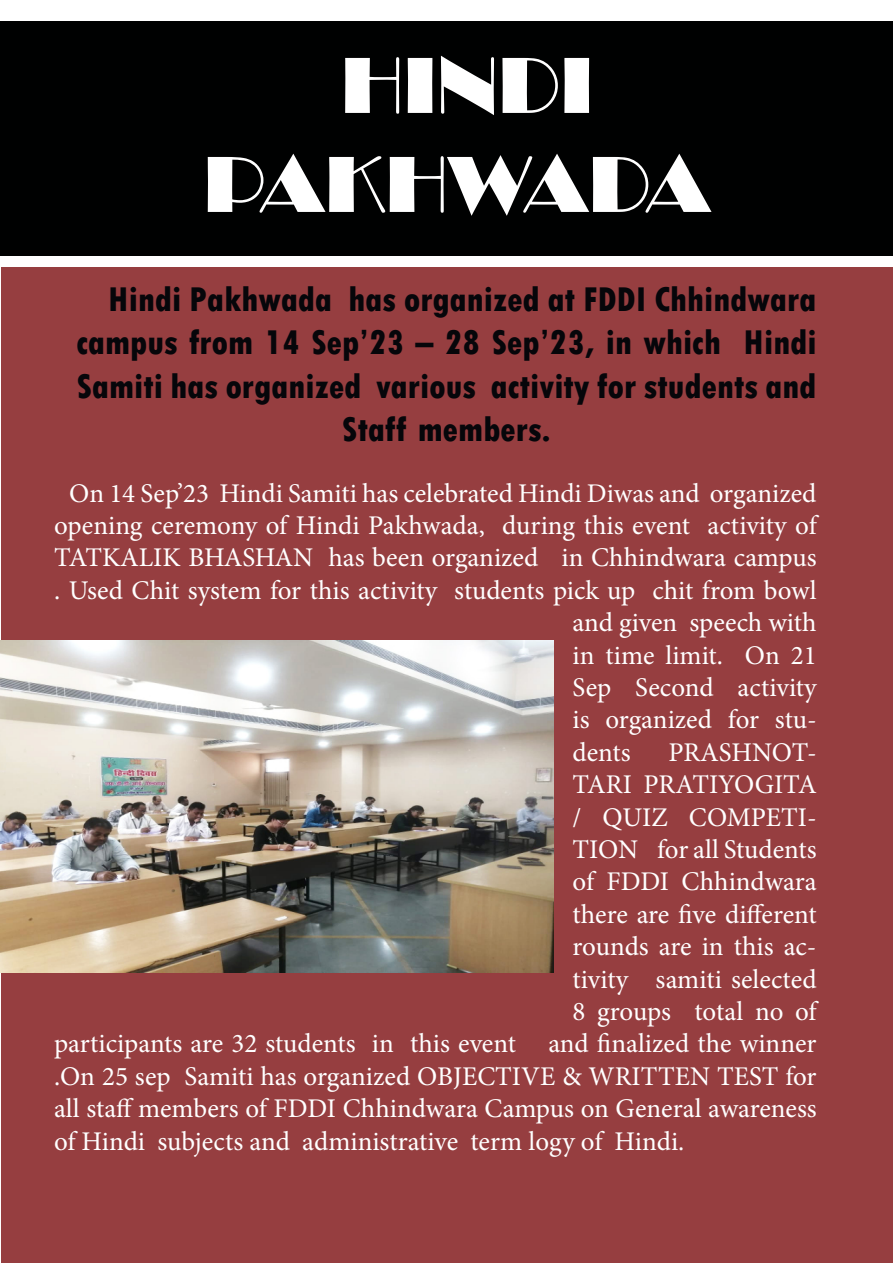
<style>
.page{position:relative;width:893px;height:1263px;background:#fff}
.page>*{position:absolute;margin:0;border:0;box-sizing:border-box;transform-origin:0 0}
.t1{font:82.5px/99px "Broadway";color:#fff;text-align:center}
.t2{font:800 condensed 36px "Tw Cen";color:#06060a}
.t3{font:27px "Minion Pro";color:#fff}
</style>
<div class="page">
<div style="left:1px;top:267px;width:891px;height:996px;background:#963e40"></div>
<div style="left:0;top:21px;width:893px;height:234px;background:#000101"></div>
<img style="left:0;top:640px;width:554px;height:333px">
<h1 class="t1" style="left:203px;top:36px;width:509px">HINDI<br>PAKHWADA</h1>
<h2 class="t2" style="left:108px;top:278px;width:710px">Hindi Pakhwada has organized at FDDI Chhindwara</h2>
<h2 class="t2" style="left:76px;top:321px;width:742px">campus from 14 Sep’23 – 28 Sep’23, in which Hindi</h2>
<h2 class="t2" style="left:76px;top:365px;width:742px">Samiti has organized various activity for students and</h2>
<h2 class="t2" style="left:342px;top:408px;width:211px">Staff members.</h2>
<p class="t3" style="left:69px;top:475px;width:749px">On 14 Sep’23 Hindi Samiti has celebrated Hindi Diwas and organized</p>
<p class="t3" style="left:54px;top:507px;width:764px">opening ceremony of Hindi Pakhwada, during this event activity of</p>
<p class="t3" style="left:54px;top:540px;width:764px">TATKALIK BHASHAN has been organized in Chhindwara campus</p>
<p class="t3" style="left:54px;top:572px;width:764px">. Used Chit system for this activity students pick up chit from bowl</p>
<p class="t3" style="left:573px;top:604px;width:246px">and given speech with</p>
<p class="t3" style="left:573px;top:637px;width:246px">in time limit. On 21</p>
<p class="t3" style="left:573px;top:669px;width:246px">Sep Second activity</p>
<p class="t3" style="left:573px;top:702px;width:246px">is organized for stu-</p>
<p class="t3" style="left:573px;top:734px;width:60px">dents</p>
<p class="t3" style="left:668px;top:734px;width:150px">PRASHNOT-</p>
<p class="t3" style="left:573px;top:766px;width:246px">TARI PRATIYOGITA</p>
<p class="t3" style="left:573px;top:799px;width:246px">/ QUIZ COMPETI-</p>
<p class="t3" style="left:573px;top:831px;width:246px">TION for all Students</p>
<p class="t3" style="left:573px;top:864px;width:246px">of FDDI Chhindwara</p>
<p class="t3" style="left:573px;top:896px;width:246px">there are five different</p>
<p class="t3" style="left:573px;top:928px;width:246px">rounds are in this ac-</p>
<p class="t3" style="left:573px;top:961px;width:246px">tivity samiti selected</p>
<p class="t3" style="left:573px;top:993px;width:246px">8 groups total no of</p>
<p class="t3" style="left:54px;top:1026px;width:764px">participants are 32 students in this event and finalized the winner</p>
<p class="t3" style="left:54px;top:1058px;width:764px">.On 25 sep Samiti has organized OBJECTIVE &amp; WRITTEN TEST for</p>
<p class="t3" style="left:54px;top:1090px;width:764px">all staff members of FDDI Chhindwara Campus on General awareness</p>
<p class="t3" style="left:54px;top:1123px;width:632px">of Hindi subjects and administrative term logy of Hindi.</p>
</div>
